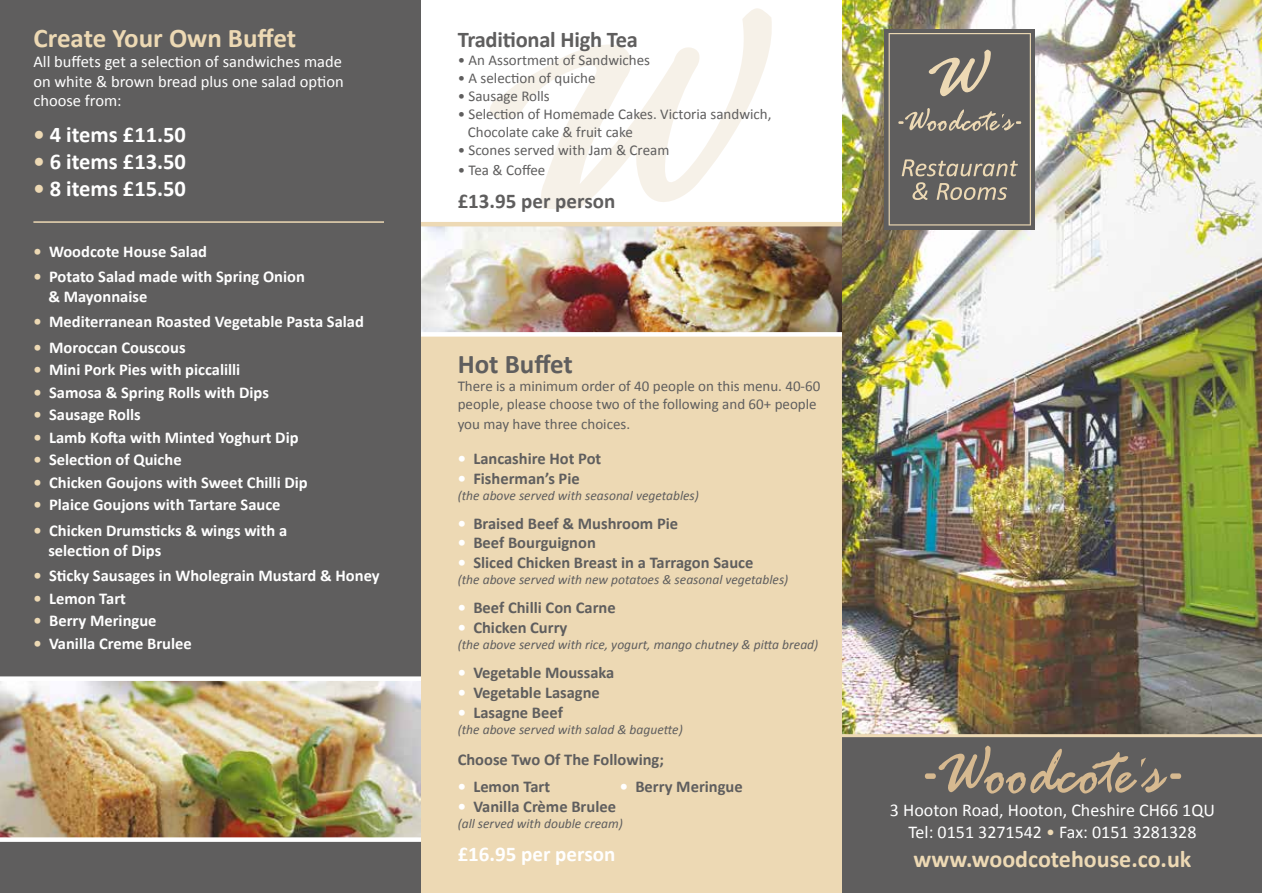
<style>
.page{position:relative;width:1263px;height:893px;background:#fff}
.page>*{position:absolute;margin:0;border:0;box-sizing:border-box;transform-origin:0 0}
.t1{font:700 27px "Calibri";color:#edd9b4}
.t2{font:700 27px "Calibri";color:#5f5e5e}
.t3{font:700 24px "Calibri";color:#edd9b4}
.t4{font:700 22.5px "Calibri";color:#fff}
.t5{font:700 22.5px "Calibri";letter-spacing:-.01em;color:#5f5e5e}
.t6{font:700 21px "Calibri";color:#fff}
.t7{font:700 21px "Calibri";color:#5f5e5e}
.t8{font:18px/21.6px "Calibri";color:#fff;text-align:center}
.t9{font:700 16.5px/19.8px "Calibri";color:#fff}
.t10{font:700 16.5px "Calibri";color:#5f5e5e}
.t11{font:16.5px/19.8px "Calibri";color:#fff;text-align:justify}
.t12{font:15px/18px "Calibri";color:#5f5e5e}
.t13{font:italic 13.5px "Calibri";color:#5f5e5e}
.s1{color:#edd9b4}
.s2{color:#fff}
</style>
<div class="page">
<svg style="left:490px;top:9px;width:282px;height:200px"></svg>
<div style="left:421px;top:328px;width:421px;height:565px;background:#edd9b4"></div>
<div style="left:842px;top:736px;width:420px;height:157px;background:#5f5e5e"></div>
<div style="left:0;top:0;width:421px;height:893px;background:#5f5e5e"></div>
<img style="left:842px;top:0;width:420px;height:734px">
<div style="left:884px;top:29px;width:151px;height:201px;background:#5f5e5e"></div>
<svg style="left:889px;top:33px;width:142px;height:192px"></svg>
<svg style="left:925px;top:746px;width:256px;height:48px"></svg>
<hr style="left:842px;top:734px;width:420px;height:3px;background:#edd9b4">
<img style="left:421px;top:226px;width:421px;height:106px">
<hr style="left:421px;top:222px;width:421px;height:4px;background:#edd9b4">
<hr style="left:33px;top:221px;width:351px;height:2px;background:#edd9b4">
<div style="left:421px;top:332px;width:421px;height:5px;background:#fff"></div>
<img style="left:0;top:681px;width:421px;height:156px">
<div style="left:0;top:676px;width:421px;height:5px;background:#fff"></div>
<div style="left:0;top:837px;width:421px;height:5px;background:#fff"></div>
<h1 class="t1" style="left:33px;top:21px;width:264px">Create Your Own Buffet</h1>
<p class="t11" style="left:33px;top:51px;width:312px">All buffets get a selection of sandwiches made on white &amp; brown bread plus one salad option choose from:</p>
<h3 class="t4" style="left:33px;top:121px;width:154px"><span class="s1">•</span> 4 items £11.50</h3>
<h3 class="t4" style="left:33px;top:148px;width:154px"><span class="s1">•</span> 6 items £13.50</h3>
<h3 class="t4" style="left:33px;top:175px;width:154px"><span class="s1">•</span> 8 items £15.50</h3>
<p class="t9" style="left:33px;top:241px;width:175px"><span class="s1">•</span> Woodcote House Salad</p>
<p class="t9" style="left:48px;top:267px;width:258px;text-indent:-15px"><span class="s1">•</span> Potato Salad made with Spring Onion &amp; Mayonnaise</p>
<p class="t9" style="left:33px;top:312px;width:332px"><span class="s1">•</span> Mediterranean Roasted Vegetable Pasta Salad</p>
<p class="t9" style="left:33px;top:337px;width:154px"><span class="s1">•</span> Moroccan Couscous</p>
<p class="t9" style="left:33px;top:360px;width:208px"><span class="s1">•</span> Mini Pork Pies with piccalilli</p>
<p class="t9" style="left:33px;top:382px;width:237px"><span class="s1">•</span> Samosa &amp; Spring Rolls with Dips</p>
<p class="t9" style="left:33px;top:405px;width:109px"><span class="s1">•</span> Sausage Rolls</p>
<p class="t9" style="left:33px;top:427px;width:267px"><span class="s1">•</span> Lamb Kofta with Minted Yoghurt Dip</p>
<p class="t9" style="left:33px;top:450px;width:150px"><span class="s1">•</span> Selection of Quiche</p>
<p class="t9" style="left:33px;top:472px;width:276px"><span class="s1">•</span> Chicken Goujons with Sweet Chilli Dip</p>
<p class="t9" style="left:33px;top:495px;width:249px"><span class="s1">•</span> Plaice Goujons with Tartare Sauce</p>
<p class="t9" style="left:48px;top:520px;width:240px;text-indent:-15px"><span class="s1">•</span> Chicken Drumsticks &amp; wings with a selection of Dips</p>
<p class="t9" style="left:33px;top:566px;width:348px"><span class="s1">•</span> Sticky Sausages in Wholegrain Mustard &amp; Honey</p>
<p class="t9" style="left:33px;top:588px;width:94px"><span class="s1">•</span> Lemon Tart</p>
<p class="t9" style="left:33px;top:611px;width:125px"><span class="s1">•</span> Berry Meringue</p>
<p class="t9" style="left:33px;top:633px;width:160px"><span class="s1">•</span> Vanilla Creme Brulee</p>
<h3 class="t5" style="left:458px;top:26px;width:182px">Traditional High Tea</h3>
<p class="t12" style="left:458px;top:51px;width:194px">• An Assortment of Sandwiches</p>
<p class="t12" style="left:458px;top:69px;width:139px">• A selection of quiche</p>
<p class="t12" style="left:458px;top:87px;width:94px">• Sausage Rolls</p>
<p class="t12" style="left:468px;top:105px;width:305px;text-indent:-10px">• Selection of Homemade Cakes. Victoria sandwich,<br>Chocolate cake &amp; fruit cake</p>
<p class="t12" style="left:458px;top:141px;width:213px">• Scones served with Jam &amp; Cream</p>
<p class="t12" style="left:458px;top:161px;width:89px">• Tea &amp; Coffee</p>
<p class="t7" style="left:458px;top:188px;width:159px">£13.95 per person</p>
<h1 class="t2" style="left:458px;top:347px;width:117px">Hot Buffet</h1>
<p class="t12" style="left:458px;top:377px;width:364px">There is a minimum order of 40 people on this menu. 40-60 people, please choose two of the following and 60+ people</p>
<p class="t12" style="left:458px;top:415px;width:174px">you may have three choices.</p>
<p class="t10" style="left:458px;top:448px;width:145px"><span class="s2">•</span> Lancashire Hot Pot</p>
<p class="t10" style="left:458px;top:468px;width:124px"><span class="s2">•</span> Fisherman’s Pie</p>
<p class="t13" style="left:458px;top:487px;width:243px">(the above served with seasonal vegetables)</p>
<p class="t10" style="left:458px;top:513px;width:222px"><span class="s2">•</span> Braised Beef &amp; Mushroom Pie</p>
<p class="t10" style="left:458px;top:533px;width:140px"><span class="s2">•</span> Beef Bourguignon</p>
<p class="t10" style="left:458px;top:552px;width:297px"><span class="s2">•</span> Sliced Chicken Breast in a Tarragon Sauce</p>
<p class="t13" style="left:458px;top:572px;width:332px">(the above served with new potatoes &amp; seasonal vegetables)</p>
<p class="t10" style="left:458px;top:597px;width:160px"><span class="s2">•</span> Beef Chilli Con Carne</p>
<p class="t10" style="left:458px;top:617px;width:111px"><span class="s2">•</span> Chicken Curry</p>
<p class="t13" style="left:458px;top:636px;width:362px">(the above served with rice, yogurt, mango chutney &amp; pitta bread)</p>
<p class="t10" style="left:458px;top:662px;width:158px"><span class="s2">•</span> Vegetable Moussaka</p>
<p class="t10" style="left:458px;top:682px;width:144px"><span class="s2">•</span> Vegetable Lasagne</p>
<p class="t10" style="left:458px;top:702px;width:107px"><span class="s2">•</span> Lasagne Beef</p>
<p class="t13" style="left:458px;top:721px;width:227px">(the above served with salad &amp; baguette)</p>
<p class="t10" style="left:458px;top:750px;width:208px">Choose Two Of The Following;</p>
<p class="t10" style="left:458px;top:777px;width:94px"><span class="s2">•</span> Lemon Tart</p>
<p class="t10" style="left:620px;top:777px;width:125px"><span class="s2">•</span> Berry Meringue</p>
<p class="t10" style="left:458px;top:796px;width:160px"><span class="s2">•</span> Vanilla Crème Brulee</p>
<p class="t13" style="left:458px;top:815px;width:167px">(all served with double cream)</p>
<p class="t6" style="left:458px;top:841px;width:159px">£16.95 per person</p>
<p class="t8" style="left:890px;top:799px;width:326px">3 Hooton Road, Hooton, Cheshire CH66 1QU<br>Tel: 0151 3271542 <span class="s1">•</span> Fax: 0151 3281328</p>
<h2 class="t3" style="left:913px;top:844px;width:279px">www.woodcotehouse.co.uk</h2>
</div>
